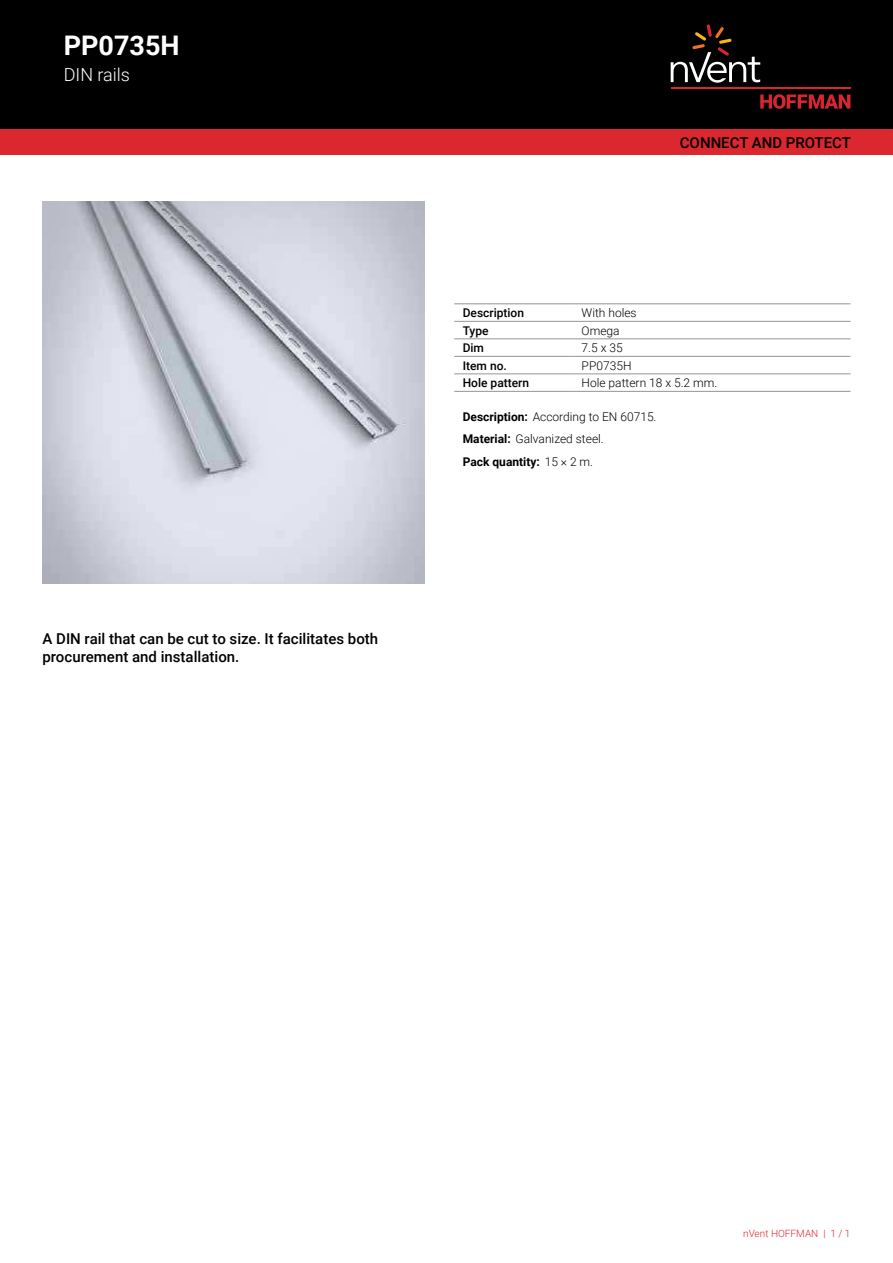
<style>
.page{position:relative;width:893px;height:1263px;background:#fff}
.page>*{position:absolute;margin:0;border:0;box-sizing:border-box;transform-origin:0 0}
.t1{font:700 27px "Roboto";color:#fff}
.t2{font:300 18px "Roboto";color:#fff}
.t3{font:500 15px/18px "Roboto";color:#000}
.t4{font:300 12px/23px "Roboto";color:#000}
.t5{font:500 12px "Roboto";color:#000}
.t6{font:300 10.05px "Roboto";color:#db272e}
.s1{font-weight:700}
</style>
<div class="page">
<div style="left:0;top:0;width:893px;height:129px;background:#000"></div>
<svg style="left:760px;top:94px;width:90px;height:15px"></svg>
<hr style="left:671px;top:88px;width:179px;height:1px;background:#d82631">
<svg style="left:671px;top:24px;width:89px;height:59px"></svg>
<div style="left:0;top:129px;width:893px;height:26px;background:#db272e"></div>
<hr style="left:454px;top:304px;width:119px;height:1px;background:#939597">
<hr style="left:454px;top:321px;width:119px;height:1px;background:#939597">
<hr style="left:573px;top:304px;width:277px;height:1px;background:#939597">
<hr style="left:573px;top:321px;width:277px;height:1px;background:#939597">
<hr style="left:454px;top:339px;width:119px;height:1px;background:#939597">
<hr style="left:573px;top:339px;width:277px;height:1px;background:#939597">
<hr style="left:454px;top:356px;width:119px;height:1px;background:#939597">
<hr style="left:573px;top:356px;width:277px;height:1px;background:#939597">
<hr style="left:454px;top:374px;width:119px;height:1px;background:#939597">
<hr style="left:454px;top:391px;width:119px;height:1px;background:#939597">
<hr style="left:573px;top:374px;width:277px;height:1px;background:#939597">
<hr style="left:573px;top:391px;width:277px;height:1px;background:#939597">
<img style="left:43px;top:202px;width:381px;height:382px">
<img style="left:154px;top:314px;width:158px;height:158px">
<h1 class="t1" style="left:64px;top:35px;width:117px">PP0735H</h1>
<h2 class="t2" style="left:64px;top:68px;width:68px">DIN rails</h2>
<p class="t3" style="left:43px;top:630px;width:337px">A DIN rail that can be cut to size. It facilitates both procurement and installation.</p>
<p class="t3" style="left:680px;top:135px;width:173px">CONNECT AND PROTECT</p>
<p class="t5" style="left:463px;top:308px;width:63px">Description</p>
<p class="t4" style="left:582px;top:302px;width:57px">With holes</p>
<p class="t5" style="left:463px;top:325px;width:27px">Type</p>
<p class="t4" style="left:582px;top:320px;width:40px">Omega</p>
<p class="t5" style="left:463px;top:343px;width:23px">Dim</p>
<p class="t4" style="left:582px;top:337px;width:43px">7.5 x 35</p>
<p class="t5" style="left:463px;top:360px;width:46px">Item no.</p>
<p class="t4" style="left:582px;top:355px;width:51px">PP0735H</p>
<p class="t5" style="left:463px;top:378px;width:68px">Hole pattern</p>
<p class="t4" style="left:582px;top:372px;width:137px">Hole pattern 18 x 5.2 mm.</p>
<p class="t4" style="left:463px;top:406px;width:195px"><span class="s1">Description:</span> According to EN 60715.<br><span class="s1">Material:</span> Galvanized steel.<br><span class="s1">Pack quantity:</span> 15 × 2 m.</p>
<p class="t6" style="left:743px;top:1229px;width:109px">nVent HOFFMAN | 1 / 1</p>
</div>
